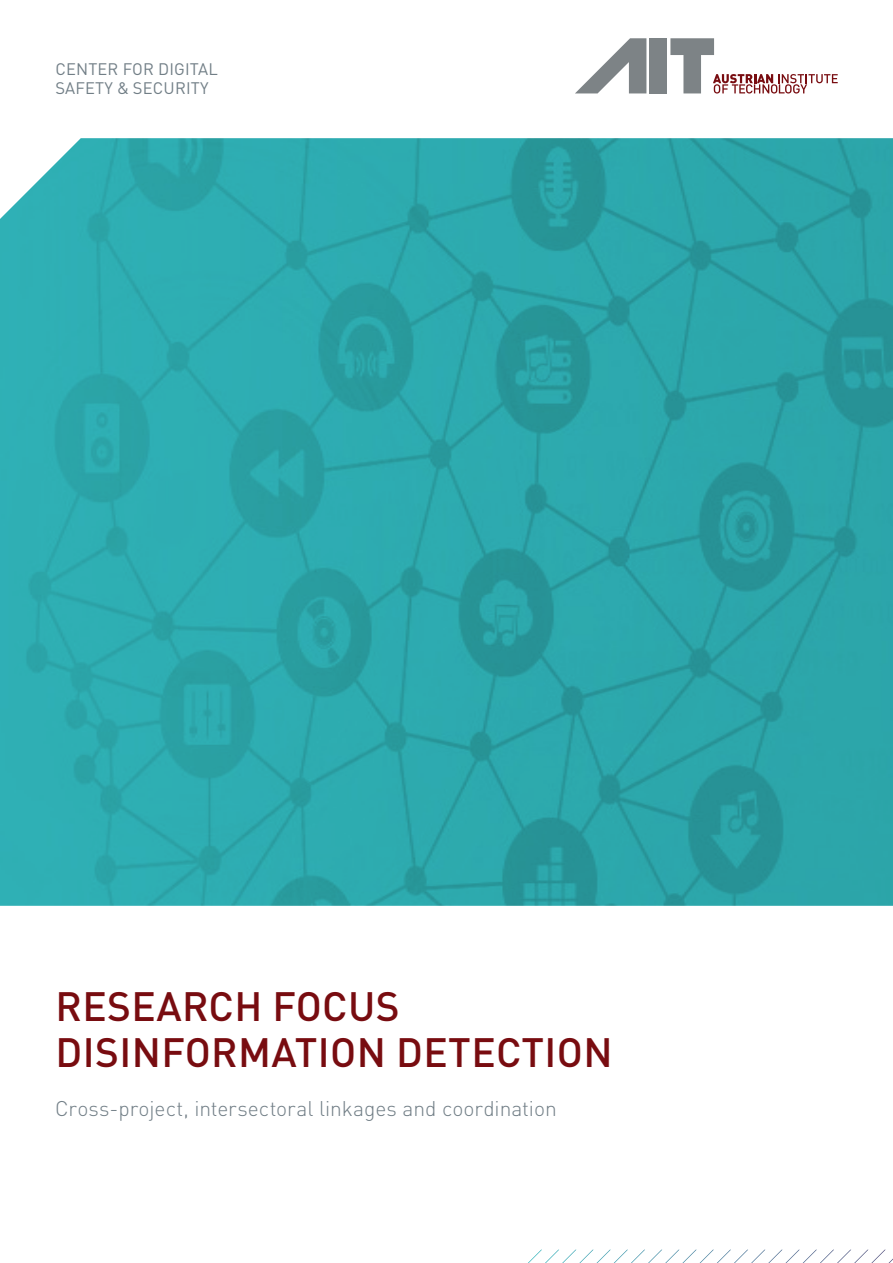
<style>
.page{position:relative;width:893px;height:1263px;background:#fff}
.page>*{position:absolute;margin:0;border:0;box-sizing:border-box;transform-origin:0 0}
.t1{font:500 40.5px/46.5px "DINOT";letter-spacing:.01em;color:#780c10}
.t2{font:300 21px "DINOT";color:#717e86}
.t3{font:16.5px/18.8px "DINOT";letter-spacing:.01em;color:#717e86}
</style>
<div class="page">
<svg style="left:670px;top:38px;width:168px;height:56px"></svg>
<div style="left:650px;top:38px;width:17px;height:55px;background:#7d8386"></div>
<svg style="left:575px;top:38px;width:71px;height:55px"></svg>
<img style="left:0;top:138px;width:893px;height:768px">
<svg style="left:528px;top:1249px;width:365px;height:14px"></svg>
<p class="t3" style="left:55px;top:58px;width:164px">CENTER FOR DIGITAL<br>SAFETY &amp; SECURITY</p>
<h1 class="t1" style="left:55px;top:980px;width:559px">RESEARCH FOCUS<br>DISINFORMATION DETECTION</h1>
<p class="t2" style="left:55px;top:1093px;width:503px">Cross-project, intersectoral linkages and coordination</p>
</div>
